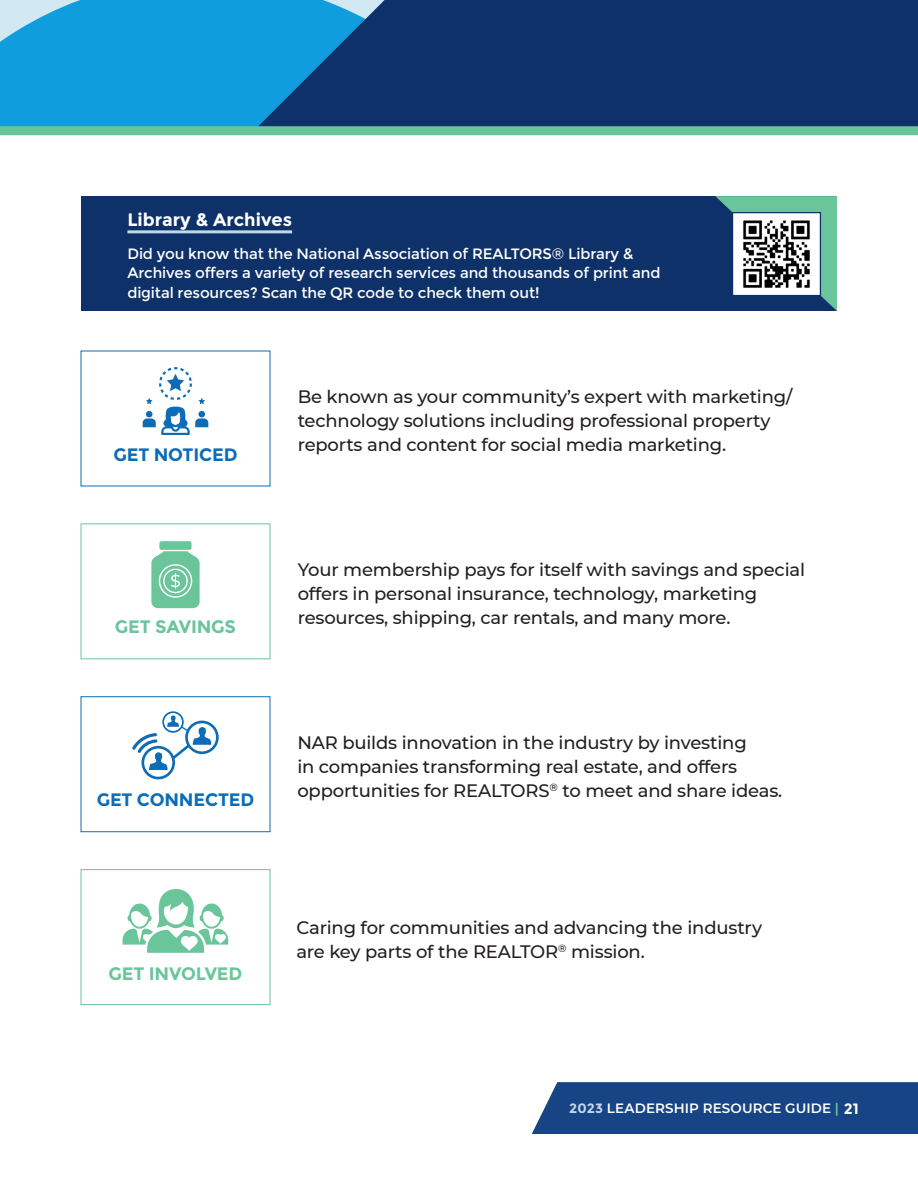
<style>
.page{position:relative;width:918px;height:1188px;background:#fff}
.page>*{position:absolute;margin:0;border:0;box-sizing:border-box;transform-origin:0 0}
.body_copy{font:500 18px/24px "Montserrat";letter-spacing:-.01em;color:#231f20}
.body_copy-2{font:700 18px "Montserrat";letter-spacing:-.01em;color:#0d6cb6}
.body_copy-3{font:700 18px "Montserrat";letter-spacing:-.01em;color:#6bc59b}
.H2-hyperlinked{font:700 18px "Montserrat";color:#fff}
.body_copy-4{font:15px/19.5px "Montserrat";letter-spacing:-.01em;color:#fff}
.t1{font:600 13.5px "Montserrat";letter-spacing:.005em;color:#fff}
.s1{font-weight:700;color:#bed9ea}
.s2{color:#6bc59b}
.s3{font-weight:700;font-size:15px}
</style>
<div class="page">
<div style="left:81px;top:196px;width:756px;height:115px;background:#0d3168"></div>
<hr style="left:127px;top:230px;width:165px;height:3px;background:#bed9ea">
<svg style="left:715px;top:196px;width:122px;height:115px"></svg>
<div style="left:733px;top:213px;width:87px;height:83px;background:#fff"></div>
<img style="left:743px;top:220px;width:67px;height:68px">
<div style="left:732px;top:212px;width:89px;height:84px;border:1px solid #0d3168"></div>
<div style="left:81px;top:523px;width:189px;height:136px;border:1px solid #6bc59b"></div>
<div style="left:81px;top:696px;width:189px;height:136px;border:1px solid #106cb2"></div>
<div style="left:81px;top:869px;width:189px;height:136px;border:1px solid #6bc59b"></div>
<svg style="left:143px;top:367px;width:65px;height:68px"></svg>
<div style="left:159px;top:541px;width:33px;height:9px;background:#6bc59b;border-radius:2px"></div>
<svg style="left:151px;top:551px;width:49px;height:57px;background:#84ceac"></svg>
<svg style="left:132px;top:711px;width:87px;height:68px"></svg>
<svg style="left:123px;top:889px;width:105px;height:64px"></svg>
<div style="left:532px;top:1082px;width:386px;height:52px;background:#174484"></div>
<div style="left:0;top:0;width:252px;height:126px;background:#109dde"></div>
<svg style="left:252px;top:0;width:666px;height:126px;background:#0e3d74"></svg>
<div style="left:0;top:126px;width:918px;height:9px;background:#6bc59b"></div>
<p class="H2-hyperlinked" style="left:127px;top:208px;width:166px">Library &amp; Archives</p>
<p class="body_copy-4" style="left:127px;top:244px;width:535px">Did you know that the National Association of REALTORS® Library &amp;<br>Archives offers a variety of research services and thousands of print and digital resources? Scan the QR code to check them out!</p>
<p class="body_copy-2" style="left:113px;top:444px;width:126px">GET NOTICED</p>
<p class="body_copy-3" style="left:115px;top:616px;width:123px">GET SAVINGS</p>
<p class="body_copy-2" style="left:97px;top:789px;width:159px">GET CONNECTED</p>
<p class="body_copy" style="left:298px;top:384px;width:496px">Be known as your community’s expert with marketing/ technology solutions including professional property reports and content for social media marketing.</p>
<p class="body_copy" style="left:298px;top:557px;width:509px">Your membership pays for itself with savings and special offers in personal insurance, technology, marketing resources, shipping, car rentals, and many more.</p>
<p class="body_copy" style="left:297px;top:730px;width:486px">NAR builds innovation in the industry by investing<br>in companies transforming real estate, and offers opportunities for REALTORS<sup>®</sup> to meet and share ideas.</p>
<p class="body_copy-3" style="left:109px;top:963px;width:135px">GET INVOLVED</p>
<p class="body_copy" style="left:296px;top:915px;width:467px">Caring for communities and advancing the industry are key parts of the REALTOR<sup>®</sup> mission.</p>
<p class="t1" style="left:569px;top:1099px;width:291px"><span class="s1">2023</span> LEADERSHIP RESOURCE GUIDE <span class="s2">|</span> <span class="s3">21</span></p>
</div>
